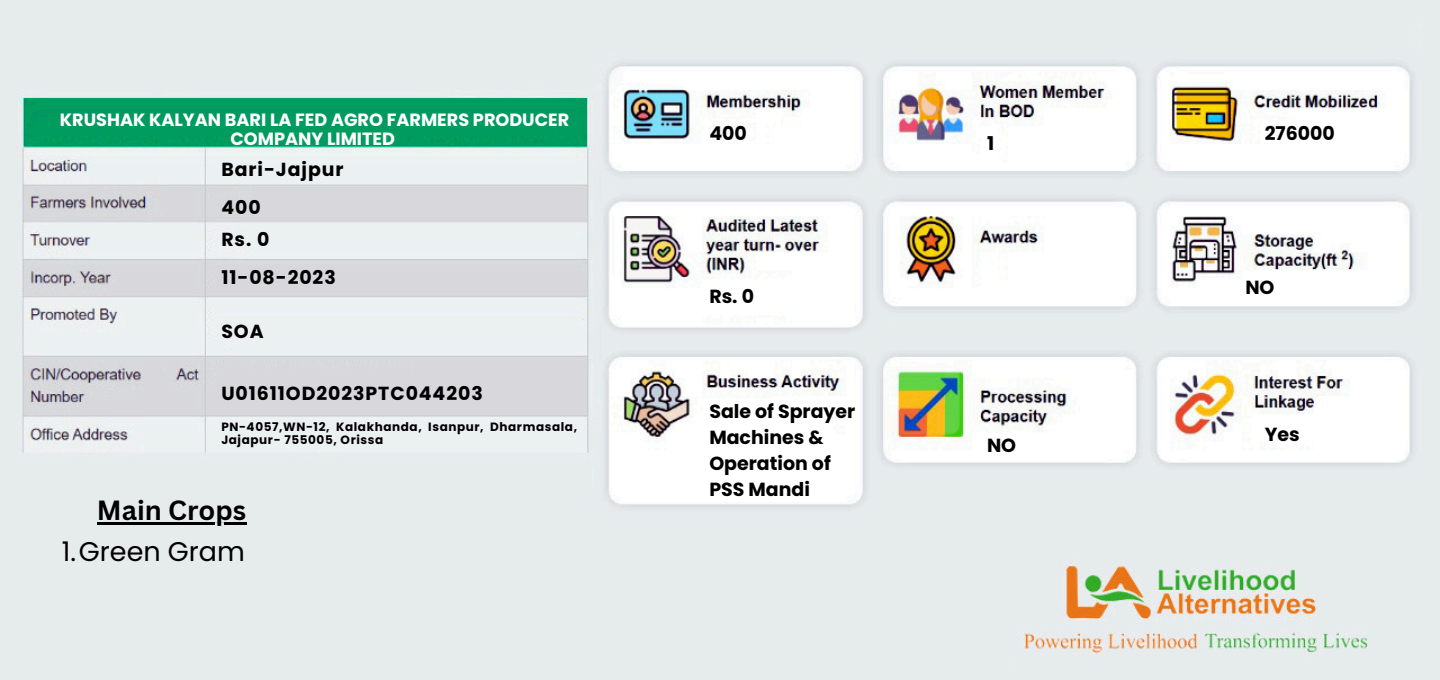
<style>
.page{position:relative;width:1440px;height:680px;background:#fff}
.page>*{position:absolute;margin:0;border:0;box-sizing:border-box;transform-origin:0 0}
.t1{font:27px "Poppins";color:#000}
.t2{font:700 27px "Canva Sans";color:#000}
.t3{font:700 18.9px/25.8px "Poppins";color:#000}
.t4{font:700 18.9px "Poppins";letter-spacing:.05em;color:#000}
.t5{font:700 17.7px/19.2px "Poppins";color:#fff;text-align:center}
.t6{font:700 12px/13px "Poppins";letter-spacing:.05em;color:#000}
</style>
<div class="page">
<img style="left:0;top:0;width:1440px;height:679px">
<hr style="left:97px;top:522px;width:149px;height:3px;background:#000">
<h3 class="t5" style="left:60px;top:110px;width:511px">KRUSHAK KALYAN BARI LA FED AGRO FARMERS PRODUCER<br>COMPANY LIMITED</h3>
<h4 class="t4" style="left:221px;top:156px;width:124px">Bari-Jajpur</h4>
<h4 class="t3" style="left:221px;top:194px;width:41px">400</h4>
<h4 class="t3" style="left:221px;top:226px;width:50px">Rs. 0</h4>
<h4 class="t3" style="left:221px;top:264px;width:116px">11-08-2023</h4>
<h4 class="t3" style="left:221px;top:318px;width:44px">SOA</h4>
<h3 class="t4" style="left:221px;top:379px;width:263px">U01611OD2023PTC044203</h3>
<h4 class="t6" style="left:221px;top:420px;width:357px">PN-4057,WN-12, Kalakhanda, Isanpur, Dharmasala,<br>Jajapur- 755005, Orissa</h4>
<h3 class="t2" style="left:97px;top:491px;width:151px">Main Crops</h3>
<p class="t1" style="left:62px;top:533px;width:185px">1.Green Gram</p>
<h1 class="t3" style="left:709px;top:120px;width:39px">400</h1>
<p class="t3" style="left:709px;top:284px;width:46px">Rs. 0</p>
<h3 class="t3" style="left:709px;top:399px;width:147px">Sale of Sprayer<br>Machines &amp;<br>Operation of<br>PSS Mandi</h3>
<p class="t3" style="left:987px;top:130px;width:9px">1</p>
<h4 class="t3" style="left:987px;top:432px;width:31px">NO</h4>
<h4 class="t3" style="left:1265px;top:120px;width:72px">276000</h4>
<h3 class="t3" style="left:1245px;top:275px;width:31px">NO</h3>
<h4 class="t3" style="left:1265px;top:421px;width:36px">Yes</h4>
</div>
